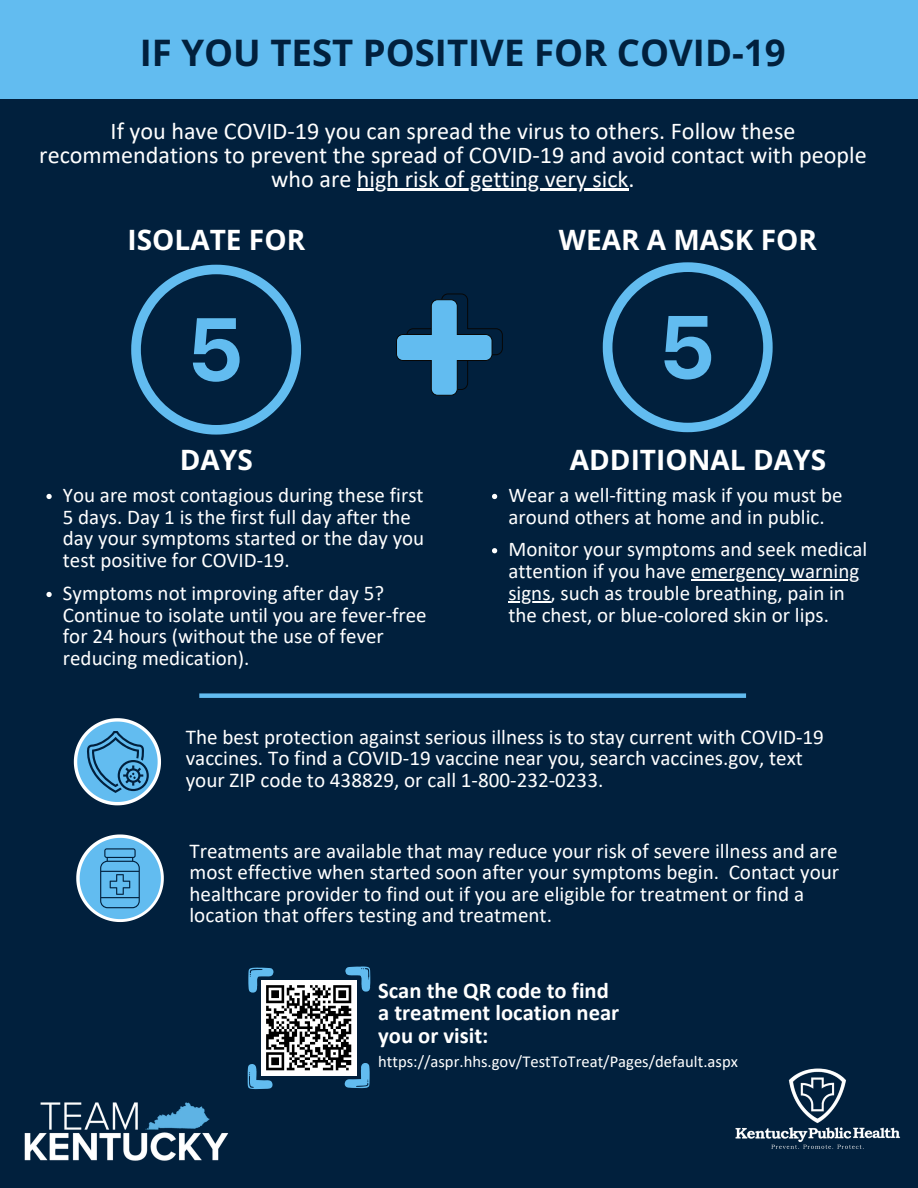
<style>
.page{position:relative;width:918px;height:1188px;background:#01203d}
.page>*{position:absolute;margin:0;border:0;box-sizing:border-box;transform-origin:0 0}
.t1{font:700 36.6px "Open Sans";color:#01203d}
.t2{font:700 28.05px "Open Sans";color:#fff}
.t3{font:24.15px/23.9px "Calibri";color:#fff;text-align:center}
.t4{font:700 22.65px/22.5px "Calibri";color:#fff}
.t5{font:21.15px/21.3px "Calibri";color:#fff}
.t6{font:21px/21.9px "Calibri";color:#fff}
.t7{font:16.65px "Calibri";color:#fff}
</style>
<div class="page">
<img style="left:735px;top:1068px;width:166px;height:81px">
<img style="left:24px;top:1102px;width:205px;height:59px">
<svg style="left:46px;top:494px;width:6px;height:5px"></svg>
<svg style="left:46px;top:592px;width:6px;height:5px"></svg>
<svg style="left:76px;top:834px;width:88px;height:88px"></svg>
<svg style="left:74px;top:718px;width:87px;height:87px"></svg>
<svg style="left:131px;top:265px;width:170px;height:170px"></svg>
<svg style="left:603px;top:262px;width:170px;height:170px"></svg>
<svg style="left:396px;top:294px;width:106px;height:101px"></svg>
<div style="left:0;top:0;width:918px;height:99px;background:#62bcf0"></div>
<div style="left:199px;top:693px;width:547px;height:5px;background:#62bcf0"></div>
<svg style="left:248px;top:966px;width:122px;height:123px"></svg>
<hr style="left:357px;top:189px;width:272px;height:2px;background:#fff">
<svg style="left:492px;top:494px;width:5px;height:5px"></svg>
<svg style="left:492px;top:548px;width:5px;height:5px"></svg>
<hr style="left:691px;top:580px;width:168px;height:1px;background:#fff">
<hr style="left:508px;top:601px;width:43px;height:2px;background:#fff">
<p class="t1" style="left:140px;top:27px;width:647px">IF YOU TEST POSITIVE FOR COVID-19</p>
<p class="t3" style="left:39px;top:121px;width:829px">If you have COVID-19 you can spread the virus to others. Follow these recommendations to prevent the spread of COVID-19 and avoid contact with people who are high risk of getting very sick.</p>
<p class="t2" style="left:127px;top:220px;width:179px">ISOLATE FOR</p>
<p class="t2" style="left:559px;top:220px;width:259px">WEAR A MASK FOR</p>
<p class="t2" style="left:180px;top:440px;width:75px">DAYS</p>
<p class="t2" style="left:570px;top:440px;width:258px">ADDITIONAL DAYS</p>
<p class="t6" style="left:508px;top:486px;width:336px">Wear a well-fitting mask if you must be around others at home and in public.</p>
<p class="t6" style="left:508px;top:540px;width:360px">Monitor your symptoms and seek medical attention if you have emergency warning signs, such as trouble breathing, pain in the chest, or blue-colored skin or lips.</p>
<p class="t6" style="left:63px;top:486px;width:363px">You are most contagious during these first 5 days. Day 1 is the first full day after the day your symptoms started or the day you test positive for COVID-19.</p>
<p class="t6" style="left:63px;top:584px;width:365px">Symptoms not improving after day 5?<br>Continue to isolate until you are fever-free for 24 hours (without the use of fever reducing medication).</p>
<p class="t5" style="left:186px;top:728px;width:640px">The best protection against serious illness is to stay current with COVID-19 vaccines. To find a COVID-19 vaccine near you, search vaccines.gov, text your ZIP code to 438829, or call 1-800-232-0233.</p>
<p class="t5" style="left:189px;top:842px;width:651px">Treatments are available that may reduce your risk of severe illness and are most effective when started soon after your symptoms begin. Contact your healthcare provider to find out if you are eligible for treatment or find a location that offers testing and treatment.</p>
<p class="t4" style="left:378px;top:981px;width:243px">Scan the QR code to find a treatment location near you or visit:</p>
<p class="t7" style="left:378px;top:1054px;width:361px">https://aspr.hhs.gov/TestToTreat/Pages/default.aspx</p>
</div>
